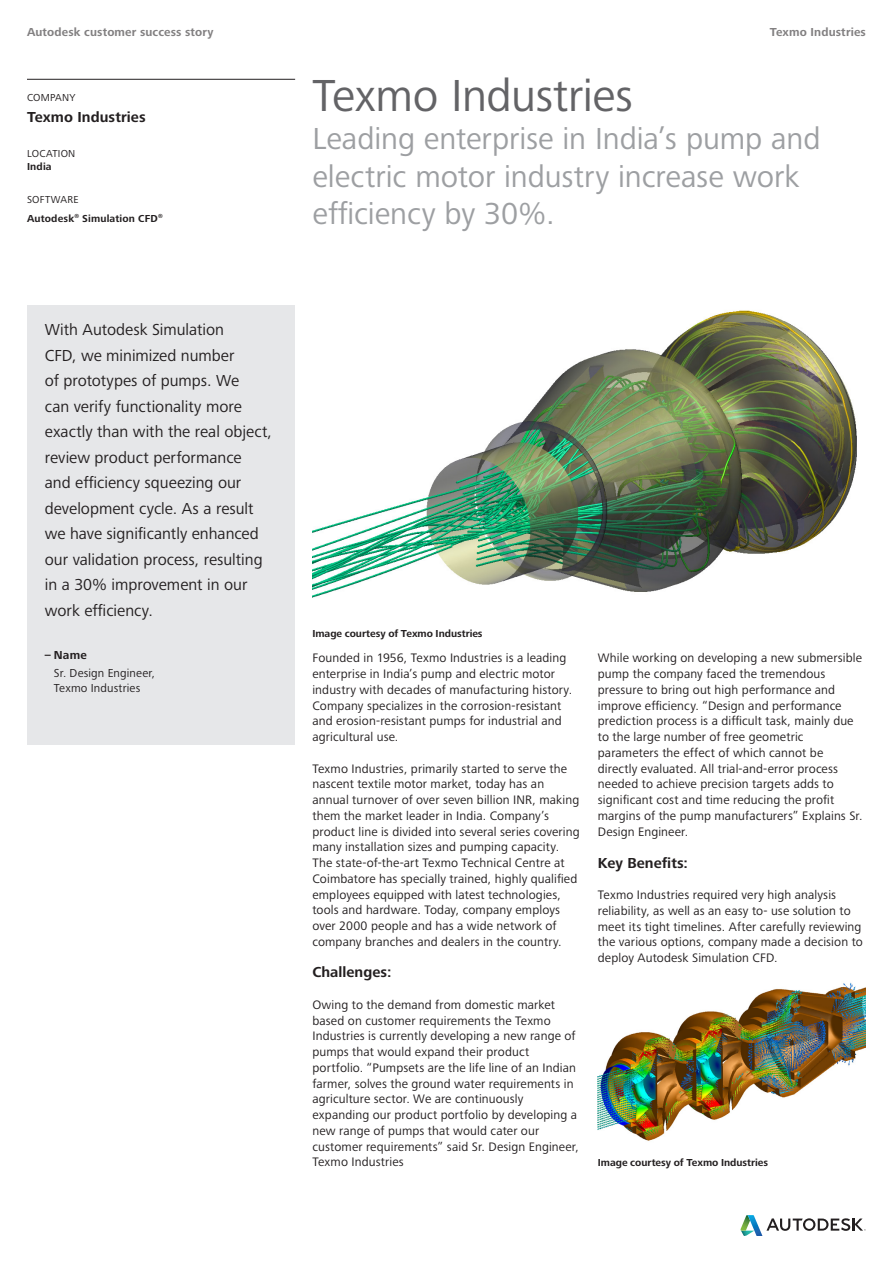
<style>
.page{position:relative;width:893px;height:1263px;background:#fff}
.page>*{position:absolute;margin:0;border:0;box-sizing:border-box;transform-origin:0 0}
.Cover_-_Headline{font:46.5px "Frutiger Next LTW1 G";letter-spacing:-.01em;color:#636366}
.Cover_-_Headline-2{font:31.5px/37.8px "Frutiger Next LTW1 G";letter-spacing:-.005em;color:#9d9fa2}
.Quote_-_Front_Sideba{font:16.5px/25.5px "Frutiger Next LTW1 G";color:#231f20}
.Body_-_Subhead{font:700 15px "Frutiger Next LTW1 G";letter-spacing:.005em;color:#231f20}
.Sidebar_-_Customer_N{font:700 15px "Frutiger Next LTW1 G";letter-spacing:.005em;color:#231f20}
.Body_-_Text{font:12.75px/15.8px "Frutiger Next LTW1 G";letter-spacing:.01em;color:#231f20}
.Body_-_Subhead-2{font:12.75px/15.8px "Frutiger Next LTW1 G";letter-spacing:.01em;color:#231f20}
.t1{font:700 12px "Frutiger Next LTW1 G";letter-spacing:.01em;color:#828081}
.Quote_-_Front_Sideba-2{font:12px/18px "Frutiger Next LTW1 G";letter-spacing:.015em;color:#231f20}
.Body_-_Text-2{font:700 10.5px "Frutiger Next LTW1 G";letter-spacing:-.005em;color:#231f20}
.Sidebar_-_Product_Na{font:700 10.5px "Frutiger Next LTW1 G";letter-spacing:.015em;color:#231f20}
.Sidebar_-_Product_Na-2{font:10.5px/13.5px "Frutiger Next LTW1 G";letter-spacing:.02em;color:#231f20}
.Sidebar_-_Customer_N-2{font:10.5px "Frutiger Next LTW1 G";letter-spacing:.02em;color:#231f20}
.s1{font-weight:700}
</style>
<div class="page">
<img style="left:312px;top:310px;width:545px;height:288px">
<img style="left:598px;top:982px;width:268px;height:159px">
<div style="left:27px;top:305px;width:268px;height:440px;background:#e6e7e9"></div>
<hr style="left:27px;top:79px;width:268px;height:1px;background:#231f20">
<svg style="left:740px;top:1215px;width:126px;height:21px"></svg>
<p class="t1" style="left:27px;top:25px;width:188px">Autodesk customer success story</p>
<p class="t1" style="left:770px;top:25px;width:98px">Texmo Industries</p>
<p class="Sidebar_-_Customer_N-2" style="left:27px;top:92px;width:50px">COMPANY</p>
<p class="Sidebar_-_Customer_N" style="left:27px;top:108px;width:120px">Texmo Industries</p>
<p class="Sidebar_-_Product_Na-2" style="left:27px;top:147px;width:50px">LOCATION<br><span class="s1">India</span></p>
<p class="Sidebar_-_Product_Na-2" style="left:27px;top:193px;width:53px">SOFTWARE</p>
<p class="Sidebar_-_Product_Na" style="left:27px;top:212px;width:137px">Autodesk<sup>®</sup> Simulation CFD<sup>®</sup></p>
<p class="Quote_-_Front_Sideba" style="left:45px;top:317px;width:229px">With Autodesk Simulation<br>CFD, we minimized number<br>of prototypes of pumps. We<br>can verify functionality more exactly than with the real object, review product performance<br>and efficiency squeezing our development cycle. As a result we have significantly enhanced our validation process, resulting in a 30% improvement in our work efficiency.</p>
<p class="Quote_-_Front_Sideba-2" style="left:54px;top:646px;width:103px;text-indent:-9px"><span class="s1">– Name<br></span>Sr. Design Engineer,</p>
<p class="Quote_-_Front_Sideba-2" style="left:54px;top:679px;width:88px">Texmo Industries</p>
<p class="Cover_-_Headline" style="left:312px;top:69px;width:322px">Texmo Industries</p>
<p class="Cover_-_Headline-2" style="left:312px;top:120px;width:510px">Leading enterprise in India’s pump and electric motor industry increase work efficiency by 30%.</p>
<p class="Body_-_Text-2" style="left:312px;top:627px;width:172px">Image courtesy of Texmo Industries</p>
<p class="Body_-_Subhead-2" style="left:312px;top:650px;width:261px">Founded in 1956, Texmo Industries is a leading enterprise in India’s pump and electric motor industry with decades of manufacturing history.<br>Company specializes in the corrosion-resistant and erosion-resistant pumps for industrial and agricultural use.</p>
<p class="Body_-_Subhead-2" style="left:312px;top:761px;width:269px">Texmo Industries, primarily started to serve the nascent textile motor market, today has an annual turnover of over seven billion INR, making them the market leader in India. Company’s product line is divided into several series covering many installation sizes and pumping capacity.<br>The state-of-the-art Texmo Technical Centre at Coimbatore has specially trained, highly qualified employees equipped with latest technologies, tools and hardware. Today, company employs over 2000 people and has a wide network of company branches and dealers in the country.</p>
<p class="Body_-_Subhead" style="left:312px;top:964px;width:81px">Challenges:</p>
<p class="Body_-_Text" style="left:312px;top:997px;width:268px">Owing to the demand from domestic market based on customer requirements the Texmo Industries is currently developing a new range of pumps that would expand their product portfolio. “Pumpsets are the life line of an Indian farmer, solves the ground water requirements in agriculture sector. We are continuously expanding our product portfolio by developing a new range of pumps that would cater our customer requirements” said Sr. Design Engineer, Texmo Industries</p>
<p class="Body_-_Text" style="left:598px;top:650px;width:266px">While working on developing a new submersible pump the company faced the tremendous pressure to bring out high performance and improve efficiency. “Design and performance prediction process is a difficult task, mainly due to the large number of free geometric parameters the effect of which cannot be directly evaluated. All trial-and-error process needed to achieve precision targets adds to significant cost and time reducing the profit margins of the pump manufacturers” Explains Sr.<br>Design Engineer.</p>
<p class="Body_-_Subhead" style="left:598px;top:854px;width:92px">Key Benefits:</p>
<p class="Body_-_Text" style="left:598px;top:887px;width:267px">Texmo Industries required very high analysis reliability, as well as an easy to- use solution to meet its tight timelines. After carefully reviewing the various options, company made a decision to deploy Autodesk Simulation CFD.</p>
<p class="Body_-_Text-2" style="left:598px;top:1157px;width:172px">Image courtesy of Texmo Industries</p>
</div>
